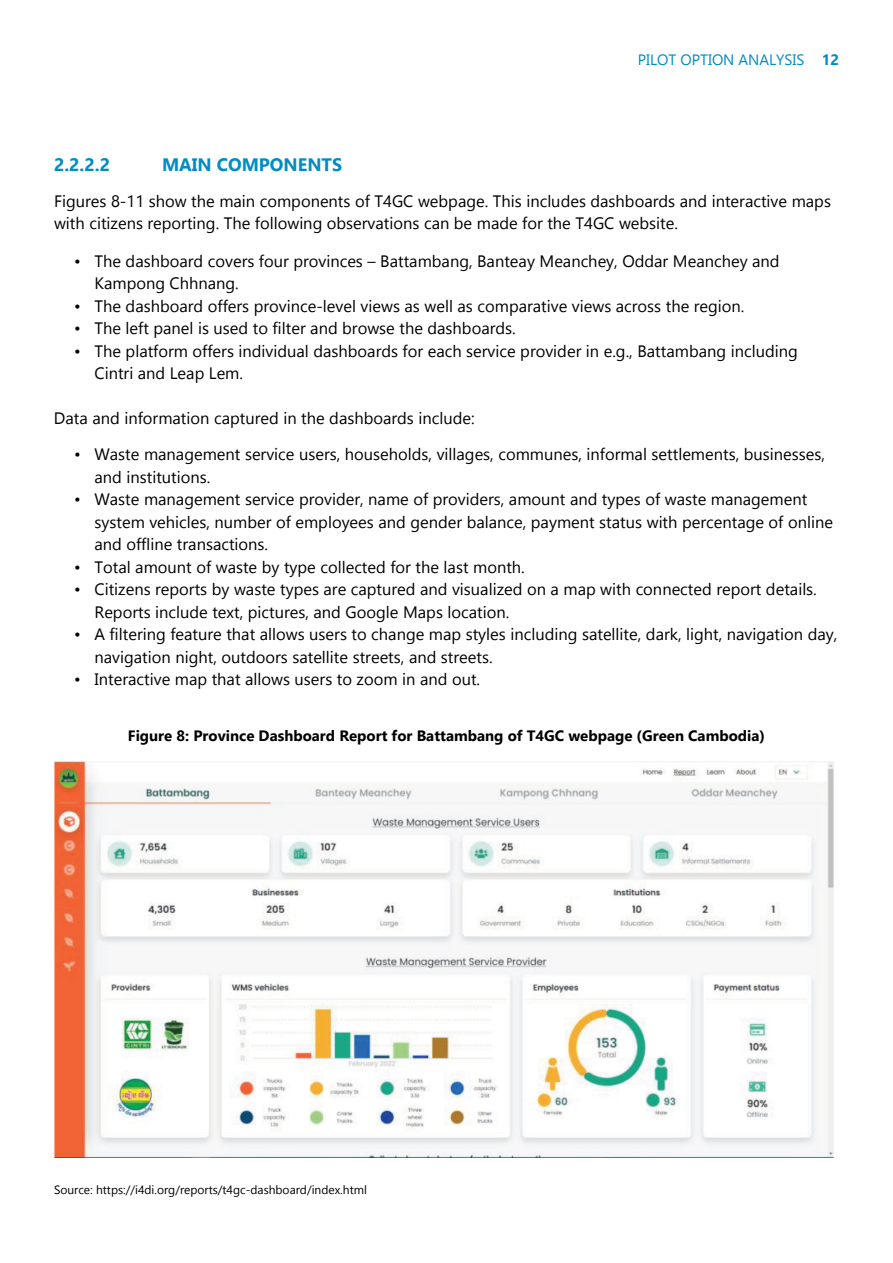
<style>
.page{position:relative;width:893px;height:1263px;background:#fff}
.page>*{position:absolute;margin:0;border:0;box-sizing:border-box;transform-origin:0 0}
.t1{font:700 18px "Gadugi";color:#008cc2}
.t2{font:16.5px/22.5px "Gadugi";color:#000}
.t3{font:700 15px "Gadugi";color:#000}
.t4{font:15px "Gadugi";color:#008cc2}
.t5{font:12px "Gadugi";color:#000}
.s1{font-weight:700}
</style>
<div class="page">
<img style="left:54px;top:761px;width:780px;height:396px">
<p class="t4" style="left:638px;top:51px;width:203px">PILOT OPTION ANALYSIS <span class="s1">12</span></p>
<p class="t1" style="left:54px;top:153px;width:58px">2.2.2.2</p>
<p class="t1" style="left:162px;top:153px;width:182px">MAIN COMPONENTS</p>
<p class="t2" style="left:54px;top:189px;width:778px">Figures 8-11 show the main components of T4GC webpage. This includes dashboards and interactive maps with citizens reporting. The following observations can be made for the T4GC website.</p>
<p class="t2" style="left:94px;top:249px;width:687px;text-indent:-20px">• The dashboard covers four provinces – Battambang, Banteay Meanchey, Oddar Meanchey and<br>Kampong Chhnang.</p>
<p class="t2" style="left:74px;top:294px;width:672px">• The dashboard offers province-level views as well as comparative views across the region.</p>
<p class="t2" style="left:74px;top:317px;width:443px">• The left panel is used to filter and browse the dashboards.</p>
<p class="t2" style="left:94px;top:339px;width:705px;text-indent:-20px">• The platform offers individual dashboards for each service provider in e.g., Battambang including<br>Cintri and Leap Lem.</p>
<p class="t2" style="left:54px;top:407px;width:422px">Data and information captured in the dashboards include:</p>
<p class="t2" style="left:94px;top:443px;width:732px;text-indent:-20px">• Waste management service users, households, villages, communes, informal settlements, businesses, and institutions.</p>
<p class="t2" style="left:94px;top:488px;width:740px;text-indent:-20px">• Waste management service provider, name of providers, amount and types of waste management system vehicles, number of employees and gender balance, payment status with percentage of online and offline transactions.</p>
<p class="t2" style="left:74px;top:555px;width:452px">• Total amount of waste by type collected for the last month.</p>
<p class="t2" style="left:94px;top:578px;width:724px;text-indent:-20px">• Citizens reports by waste types are captured and visualized on a map with connected report details.<br>Reports include text, pictures, and Google Maps location.</p>
<p class="t2" style="left:94px;top:623px;width:744px;text-indent:-20px">• A filtering feature that allows users to change map styles including satellite, dark, light, navigation day, navigation night, outdoors satellite streets, and streets.</p>
<p class="t2" style="left:74px;top:668px;width:407px">• Interactive map that allows users to zoom in and out.</p>
<p class="t3" style="left:128px;top:727px;width:639px">Figure 8: Province Dashboard Report for Battambang of T4GC webpage (Green Cambodia)</p>
<p class="t5" style="left:54px;top:1183px;width:314px">Source: https://i4di.org/reports/t4gc-dashboard/index.html</p>
</div>
